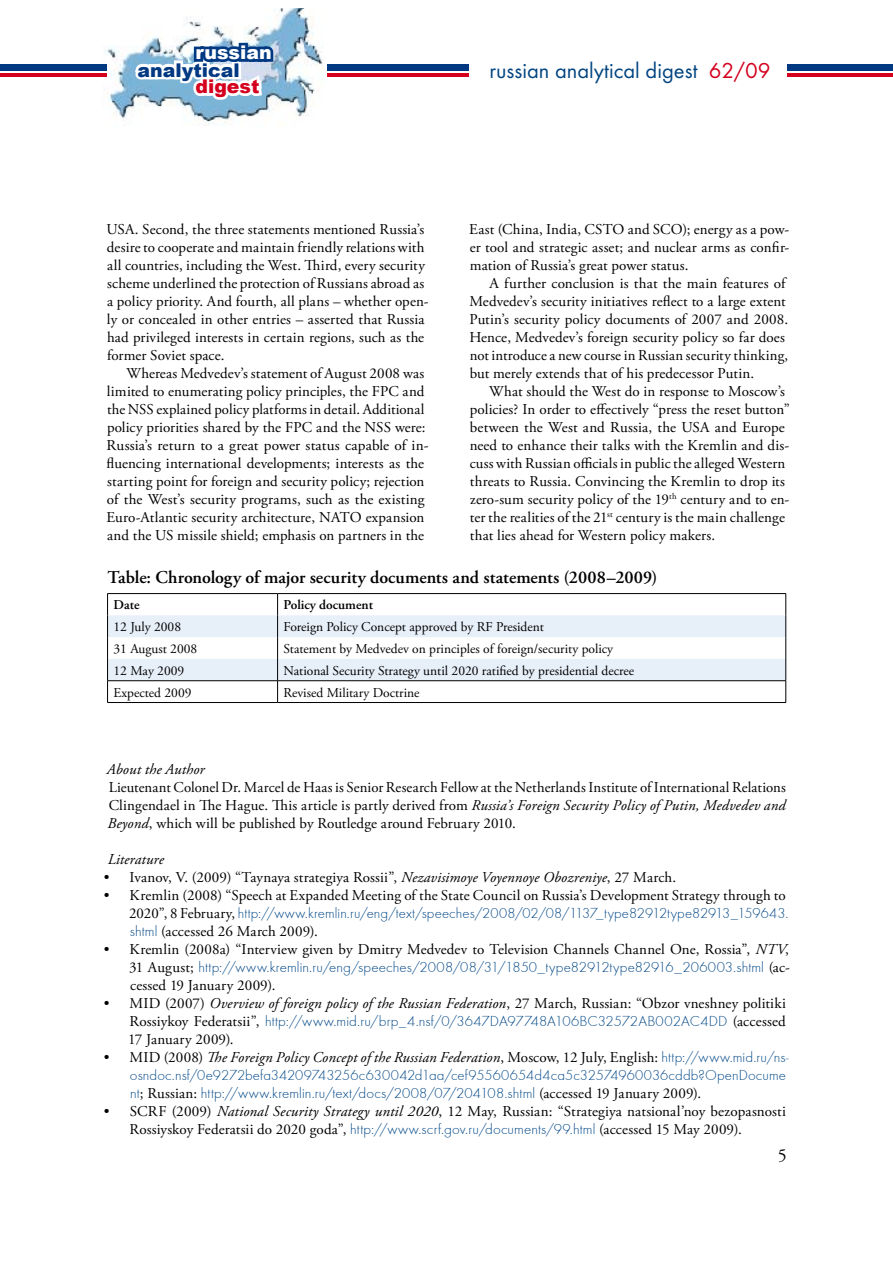
<style>
.page{position:relative;width:893px;height:1263px;background:#fff}
.page>*{position:absolute;margin:0;border:0;box-sizing:border-box;transform-origin:0 0}
.t1{font:22.5px "Futura TOT Boo";color:#004481}
.t2{font:900 18.9px "Arial";color:#003882}
.t3{font:900 18.9px "Arial";color:#fff}
.t4{font:900 18.9px "Arial";color:#d4001e}
.t5{font:600 18px "Adobe Garamond Pro";color:#000}
.t6{font:18px "Adobe Garamond Pro";color:#000}
.t7{font:15px/18px "Adobe Garamond Pro";letter-spacing:.01em;color:#000}
.t8{font:300 15px/18px "Futura T";letter-spacing:.005em;color:#004787}
.t9{font:italic 15px "Adobe Garamond Pro";letter-spacing:.005em;color:#000}
.t10{font:13.5px "Adobe Garamond Pro";color:#000}
.t11{font:600 13.5px "Adobe Garamond Pro";color:#000}
.s1{color:#d4001e}
.s2{font-style:italic}
.s3{font-family:"Adobe Garamond Pro";font-weight:400;color:#000}
.s4{font-family:"Futura T";font-weight:300;color:#004787}
.s5{font-style:normal}
.s6{font-family:"Futura T";font-weight:300;font-style:normal;color:#004787}
</style>
<div class="page">
<hr style="left:307px;top:74px;width:586px;height:3px;background:#d4001e">
<div style="left:307px;top:64px;width:586px;height:7px;background:#003882"></div>
<img style="left:102px;top:8px;width:225px;height:118px">
<div style="left:0;top:64px;width:106px;height:7px;background:#003882"></div>
<hr style="left:0;top:74px;width:106px;height:3px;background:#d4001e">
<svg style="left:131px;top:42px;width:145px;height:62px"></svg>
<div style="left:469px;top:56px;width:318px;height:31px;background:#fff"></div>
<hr style="left:107px;top:593px;width:171px;height:1px;background:#000">
<hr style="left:278px;top:593px;width:508px;height:1px;background:#000">
<svg style="left:107px;top:594px;width:679px;height:108px"></svg>
<hr style="left:107px;top:702px;width:171px;height:1px;background:#000">
<hr style="left:278px;top:702px;width:508px;height:1px;background:#000">
<p class="t3" style="left:195px;top:39px;width:78px">russian</p>
<p class="t2" style="left:138px;top:56px;width:104px">analytical</p>
<p class="t4" style="left:195px;top:73px;width:66px">digest</p>
<h1 class="t1" style="left:489px;top:57px;width:283px">russian analytical digest <span class="s1">62/09</span></h1>
<p class="t7" style="left:106px;top:221px;width:324px">USA. Second, the three statements mentioned Russia’s desire to cooperate and maintain friendly relations with all countries, including the West. Third, every security scheme underlined the protection of Russians abroad as a policy priority. And fourth, all plans – whether open&shy;ly or concealed in other entries – asserted that Russia had privileged interests in certain regions, such as the former Soviet space.</p>
<p class="t7" style="left:106px;top:365px;width:324px;text-indent:20px">Whereas Medvedev’s statement of August 2008 was limited to enumerating policy principles, the FPC and the NSS explained policy platforms in detail. Additional policy priorities shared by the FPC and the NSS were:<br>Russia’s return to a great power status capable of in&shy;fluencing international developments; interests as the starting point for foreign and security policy; rejection of the West’s security programs, such as the existing Euro-Atlantic security architecture, NATO expansion and the US missile shield; emphasis on partners in the</p>
<p class="t7" style="left:469px;top:221px;width:321px;text-align:justify">East (China, India, CSTO and SCO); energy as a pow&shy;er tool and strategic asset; and nuclear arms as confir&shy;mation of Russia’s great power status.</p>
<p class="t7" style="left:469px;top:275px;width:320px;text-indent:20px">A further conclusion is that the main features of Medvedev’s security initiatives reflect to a large extent Putin’s security policy documents of 2007 and 2008.<br>Hence, Medvedev’s foreign security policy so far does not introduce a new course in Russian security thinking, but merely extends that of his predecessor Putin.</p>
<p class="t7" style="left:470px;top:383px;width:322px;text-indent:20px">What should the West do in response to Moscow’s policies? In order to effectively “press the reset button” between the West and Russia, the USA and Europe need to enhance their talks with the Kremlin and dis&shy;cuss with Russian officials in public the alleged Western threats to Russia. Convincing the Kremlin to drop its zero-sum security policy of the 19<sup>th</sup> century and to en&shy;ter the realities of the 21<sup>st</sup> century is the main challenge that lies ahead for Western policy makers.</p>
<p class="t5" style="left:107px;top:567px;width:551px">Table: Chronology of major security documents and statements (2008–2009)</p>
<p class="t11" style="left:114px;top:597px;width:28px">Date</p>
<p class="t11" style="left:284px;top:597px;width:91px">Policy document</p>
<p class="t10" style="left:114px;top:619px;width:69px">12 July 2008</p>
<p class="t10" style="left:284px;top:619px;width:262px">Foreign Policy Concept approved by RF President</p>
<p class="t10" style="left:114px;top:640px;width:85px">31 August 2008</p>
<p class="t10" style="left:284px;top:640px;width:331px">Statement by Medvedev on principles of foreign/security policy</p>
<p class="t10" style="left:114px;top:662px;width:72px">12 May 2009</p>
<p class="t10" style="left:284px;top:662px;width:352px">National Security Strategy until 2020 ratified by presidential decree</p>
<p class="t10" style="left:114px;top:684px;width:79px">Expected 2009</p>
<p class="t10" style="left:284px;top:684px;width:138px">Revised Military Doctrine</p>
<p class="t9" style="left:107px;top:760px;width:99px">About the Author</p>
<p class="t7" style="left:108px;top:779px;width:680px;text-align:justify">Lieutenant Colonel Dr. Marcel de Haas is Senior Research Fellow at the Netherlands Institute of International Relations Clingendael in The Hague. This article is partly derived from <span class="s2">Russia’s Foreign Security Policy of Putin, Medvedev and Beyond</span>, which will be published by Routledge around February 2010.</p>
<p class="t9" style="left:108px;top:850px;width:58px">Literature</p>
<p class="t7" style="left:104px;top:869px;width:574px">• Ivanov, V. (2009) “Taynaya strategiya Rossii”, <span class="s2">Nezavisimoye Voyennoye Obozreniye</span>, 27 March.</p>
<p class="t7" style="left:104px;top:887px;width:683px">• Kremlin (2008) “Speech at Expanded Meeting of the State Council on Russia’s Development Strategy through to</p>
<p class="t8" style="left:129px;top:904px;width:661px"><span class="s3">2020”, 8 February,</span> http://www.kremlin.ru/eng/text/speeches/2008/02/08/1137_type82912type82913_159643.</p>
<p class="t7" style="left:130px;top:923px;width:189px"><span class="s4">shtml</span> (accessed 26 March 2009).</p>
<p class="t7" style="left:104px;top:941px;width:687px">• Kremlin (2008a) “Interview given by Dmitry Medvedev to Television Channels Channel One, Rossia”, <span class="s2">NTV</span>,</p>
<p class="t8" style="left:129px;top:958px;width:662px"><span class="s3">31 August;</span> http://www.kremlin.ru/eng/speeches/2008/08/31/1850_type82912type82916_206003.shtml <span class="s3">(ac-</span></p>
<p class="t7" style="left:130px;top:977px;width:147px">cessed 19 January 2009).</p>
<p class="t7" style="left:104px;top:995px;width:684px">• MID (2007) <span class="s2">Overview of foreign policy of the Russian Federation</span>, 27 March, Russian: “Obzor vneshney politiki</p>
<p class="t8" style="left:130px;top:1012px;width:658px"><span class="s3">Rossiykoy Federatsii”,</span> http://www.mid.ru/brp_4.nsf/0/3647DA97748A106BC32572AB002AC4DD <span class="s3">(accessed</span></p>
<p class="t7" style="left:128px;top:1031px;width:107px">17 January 2009).</p>
<p class="t9" style="left:104px;top:1048px;width:686px"><span class="s5">• MID (2008)</span> The Foreign Policy Concept of the Russian Federation<span class="s5">, Moscow, 12 July, English:</span> <span class="s6">http://www.mid.ru/ns-</span></p>
<p class="t8" style="left:130px;top:1066px;width:658px">osndoc.nsf/0e9272befa34209743256c630042d1aa/cef95560654d4ca5c32574960036cddb?OpenDocume nt<span class="s3">; Russian:</span> http://www.kremlin.ru/text/docs/2008/07/204108.shtml <span class="s3">(accessed 19 January 2009).</span></p>
<p class="t7" style="left:130px;top:1103px;width:658px;text-indent:-26px">• SCRF (2009) <span class="s2">National Security Strategy until 2020</span>, 12 May, Russian: “Strategiya natsional’noy bezopasnosti<br>Rossiyskoy Federatsii do 2020 goda”, <span class="s4">http://www.scrf.gov.ru/documents/99.html</span> (accessed 15 May 2009).</p>
<p class="t6" style="left:778px;top:1145px;width:10px">5</p>
</div>
